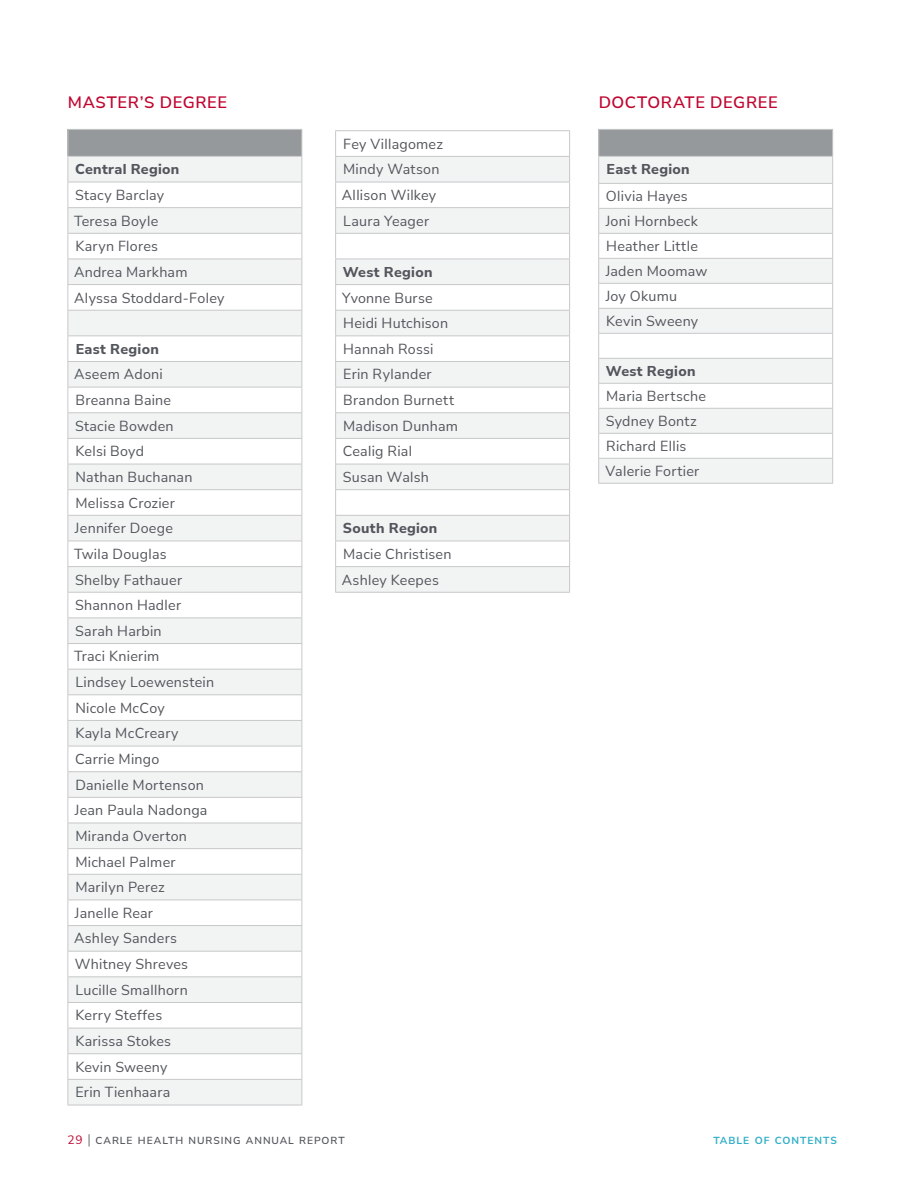
<style>
.page{position:relative;width:918px;height:1188px;background:#fff}
.page>*{position:absolute;margin:0;border:0;box-sizing:border-box;transform-origin:0 0}
.t1{font:600 16.5px "Nunito Sans";letter-spacing:.035em;color:#c00630}
.t2{font:14.25px/25.7px "Nunito Sans";letter-spacing:.015em;color:#52555b}
.t3{font:800 14.25px "Nunito Sans";letter-spacing:.02em;color:#52555b}
.t4{font:600 10.2px "Nunito Sans";letter-spacing:.095em;color:#52555b}
.t5{font:700 10.2px "Nunito Sans";letter-spacing:.095em;color:#32afc9}
.s1{font-weight:400;font-size:12px;color:#c00630}
.s2{font-weight:300;font-size:13.5px}
</style>
<div class="page">
<div style="left:68px;top:129px;width:234px;height:27px;background:#96999b"></div>
<svg style="left:69px;top:157px;width:233px;height:948px;fill:#f2f4f4"></svg>
<hr style="left:68px;top:156px;width:234px;height:1px;background:#c6c8c9">
<hr style="left:68px;top:129px;width:234px;height:1px;background:#c6c8c9">
<hr style="left:68px;top:182px;width:234px;height:1px;background:#c6c8c9">
<hr style="left:68px;top:207px;width:234px;height:1px;background:#c6c8c9">
<hr style="left:68px;top:233px;width:234px;height:1px;background:#c6c8c9">
<hr style="left:68px;top:259px;width:234px;height:1px;background:#c6c8c9">
<hr style="left:68px;top:284px;width:234px;height:1px;background:#c6c8c9">
<hr style="left:68px;top:310px;width:234px;height:1px;background:#c6c8c9">
<hr style="left:68px;top:335px;width:234px;height:1px;background:#c6c8c9">
<hr style="left:68px;top:361px;width:234px;height:1px;background:#c6c8c9">
<hr style="left:68px;top:387px;width:234px;height:1px;background:#c6c8c9">
<hr style="left:68px;top:412px;width:234px;height:1px;background:#c6c8c9">
<hr style="left:68px;top:438px;width:234px;height:1px;background:#c6c8c9">
<hr style="left:68px;top:464px;width:234px;height:1px;background:#c6c8c9">
<hr style="left:68px;top:489px;width:234px;height:1px;background:#c6c8c9">
<hr style="left:68px;top:515px;width:234px;height:1px;background:#c6c8c9">
<hr style="left:68px;top:541px;width:234px;height:1px;background:#c6c8c9">
<hr style="left:68px;top:566px;width:234px;height:1px;background:#c6c8c9">
<hr style="left:68px;top:592px;width:234px;height:1px;background:#c6c8c9">
<hr style="left:68px;top:618px;width:234px;height:1px;background:#c6c8c9">
<hr style="left:68px;top:643px;width:234px;height:1px;background:#c6c8c9">
<hr style="left:68px;top:669px;width:234px;height:1px;background:#c6c8c9">
<hr style="left:68px;top:694px;width:234px;height:1px;background:#c6c8c9">
<hr style="left:68px;top:720px;width:234px;height:1px;background:#c6c8c9">
<hr style="left:68px;top:746px;width:234px;height:1px;background:#c6c8c9">
<hr style="left:68px;top:771px;width:234px;height:1px;background:#c6c8c9">
<hr style="left:68px;top:797px;width:234px;height:1px;background:#c6c8c9">
<hr style="left:68px;top:823px;width:234px;height:1px;background:#c6c8c9">
<hr style="left:68px;top:848px;width:234px;height:1px;background:#c6c8c9">
<hr style="left:68px;top:874px;width:234px;height:1px;background:#c6c8c9">
<hr style="left:68px;top:900px;width:234px;height:1px;background:#c6c8c9">
<hr style="left:68px;top:925px;width:234px;height:1px;background:#c6c8c9">
<hr style="left:68px;top:951px;width:234px;height:1px;background:#c6c8c9">
<hr style="left:68px;top:976px;width:234px;height:1px;background:#c6c8c9">
<hr style="left:68px;top:1002px;width:234px;height:1px;background:#c6c8c9">
<hr style="left:68px;top:1028px;width:234px;height:1px;background:#c6c8c9">
<hr style="left:68px;top:1053px;width:234px;height:1px;background:#c6c8c9">
<hr style="left:68px;top:1079px;width:234px;height:1px;background:#c6c8c9">
<svg style="left:68px;top:130px;width:1px;height:975px"></svg>
<svg style="left:302px;top:130px;width:1px;height:975px"></svg>
<hr style="left:68px;top:1105px;width:234px;height:1px;background:#c6c8c9">
<svg style="left:336px;top:157px;width:233px;height:435px;fill:#f2f4f4"></svg>
<hr style="left:335px;top:130px;width:235px;height:1px;background:#c6c8c9">
<hr style="left:335px;top:156px;width:235px;height:1px;background:#c6c8c9">
<hr style="left:335px;top:182px;width:235px;height:1px;background:#c6c8c9">
<hr style="left:335px;top:207px;width:235px;height:1px;background:#c6c8c9">
<hr style="left:335px;top:233px;width:235px;height:1px;background:#c6c8c9">
<hr style="left:335px;top:259px;width:235px;height:1px;background:#c6c8c9">
<hr style="left:335px;top:284px;width:235px;height:1px;background:#c6c8c9">
<hr style="left:335px;top:310px;width:235px;height:1px;background:#c6c8c9">
<hr style="left:335px;top:335px;width:235px;height:1px;background:#c6c8c9">
<hr style="left:335px;top:361px;width:235px;height:1px;background:#c6c8c9">
<hr style="left:335px;top:387px;width:235px;height:1px;background:#c6c8c9">
<hr style="left:335px;top:412px;width:235px;height:1px;background:#c6c8c9">
<hr style="left:335px;top:438px;width:235px;height:1px;background:#c6c8c9">
<hr style="left:335px;top:464px;width:235px;height:1px;background:#c6c8c9">
<hr style="left:335px;top:489px;width:235px;height:1px;background:#c6c8c9">
<hr style="left:335px;top:515px;width:235px;height:1px;background:#c6c8c9">
<hr style="left:335px;top:541px;width:235px;height:1px;background:#c6c8c9">
<hr style="left:335px;top:566px;width:235px;height:1px;background:#c6c8c9">
<svg style="left:335px;top:131px;width:1px;height:461px"></svg>
<svg style="left:569px;top:131px;width:1px;height:461px"></svg>
<hr style="left:335px;top:592px;width:235px;height:1px;background:#c6c8c9">
<div style="left:599px;top:129px;width:234px;height:27px;background:#96999b"></div>
<svg style="left:599px;top:157px;width:233px;height:326px;fill:#f2f4f4"></svg>
<hr style="left:598px;top:156px;width:235px;height:1px;background:#c6c8c9">
<hr style="left:598px;top:129px;width:235px;height:1px;background:#c6c8c9">
<hr style="left:598px;top:183px;width:235px;height:1px;background:#c6c8c9">
<hr style="left:598px;top:208px;width:235px;height:1px;background:#c6c8c9">
<hr style="left:598px;top:233px;width:235px;height:1px;background:#c6c8c9">
<hr style="left:598px;top:258px;width:235px;height:1px;background:#c6c8c9">
<hr style="left:598px;top:283px;width:235px;height:1px;background:#c6c8c9">
<hr style="left:598px;top:308px;width:235px;height:1px;background:#c6c8c9">
<hr style="left:598px;top:333px;width:235px;height:1px;background:#c6c8c9">
<hr style="left:598px;top:358px;width:235px;height:1px;background:#c6c8c9">
<hr style="left:598px;top:383px;width:235px;height:1px;background:#c6c8c9">
<hr style="left:598px;top:408px;width:235px;height:1px;background:#c6c8c9">
<hr style="left:598px;top:433px;width:235px;height:1px;background:#c6c8c9">
<hr style="left:598px;top:458px;width:235px;height:1px;background:#c6c8c9">
<svg style="left:598px;top:130px;width:1px;height:353px"></svg>
<svg style="left:832px;top:130px;width:1px;height:353px"></svg>
<hr style="left:598px;top:483px;width:235px;height:1px;background:#c6c8c9">
<p class="t1" style="left:68px;top:91px;width:161px">MASTER’S DEGREE</p>
<p class="t1" style="left:599px;top:91px;width:180px">DOCTORATE DEGREE</p>
<p class="t2" style="left:342px;top:130px;width:103px">Fey Villagomez<br>Mindy Watson<br>Allison Wilkey<br>Laura Yeager</p>
<p class="t3" style="left:343px;top:262px;width:91px">West Region</p>
<p class="t2" style="left:342px;top:284px;width:117px">Yvonne Burse<br>Heidi Hutchison<br>Hannah Rossi<br>Erin Rylander<br>Brandon Burnett<br>Madison Dunham<br>Cealig Rial<br>Susan Walsh</p>
<p class="t3" style="left:75px;top:159px;width:106px">Central Region</p>
<p class="t2" style="left:74px;top:182px;width:152px">Stacy Barclay<br>Teresa Boyle<br>Karyn Flores<br>Andrea Markham<br>Alyssa Stoddard-Foley</p>
<p class="t3" style="left:76px;top:339px;width:85px">East Region</p>
<p class="t2" style="left:74px;top:361px;width:142px">Aseem Adoni<br>Breanna Baine<br>Stacie Bowden<br>Kelsi Boyd<br>Nathan Buchanan<br>Melissa Crozier<br>Jennifer Doege<br>Twila Douglas<br>Shelby Fathauer<br>Shannon Hadler<br>Sarah Harbin<br>Traci Knierim<br>Lindsey Loewenstein<br>Nicole McCoy<br>Kayla McCreary<br>Carrie Mingo<br>Danielle Mortenson<br>Jean Paula Nadonga<br>Miranda Overton<br>Michael Palmer<br>Marilyn Perez<br>Janelle Rear<br>Ashley Sanders<br>Whitney Shreves<br>Lucille Smallhorn<br>Kerry Steffes<br>Karissa Stokes<br>Kevin Sweeny<br>Erin Tienhaara</p>
<p class="t3" style="left:606px;top:159px;width:85px">East Region</p>
<p class="t2" style="left:606px;top:183px;width:103px;line-height:25px">Olivia Hayes<br>Joni Hornbeck<br>Heather Little<br>Jaden Moomaw<br>Joy Okumu<br>Kevin Sweeny</p>
<p class="t3" style="left:606px;top:361px;width:91px">West Region</p>
<p class="t2" style="left:606px;top:383px;width:102px;line-height:25px">Maria Bertsche<br>Sydney Bontz<br>Richard Ellis<br>Valerie Fortier</p>
<p class="t3" style="left:343px;top:518px;width:96px">South Region</p>
<p class="t2" style="left:342px;top:541px;width:111px">Macie Christisen<br>Ashley Keepes</p>
<p class="t4" style="left:68px;top:1134px;width:279px"><span class="s1">29</span> <span class="s2">|</span> CARLE HEALTH NURSING ANNUAL REPORT</p>
<p class="t5" style="left:713px;top:1134px;width:125px">TABLE OF CONTENTS</p>
</div>
